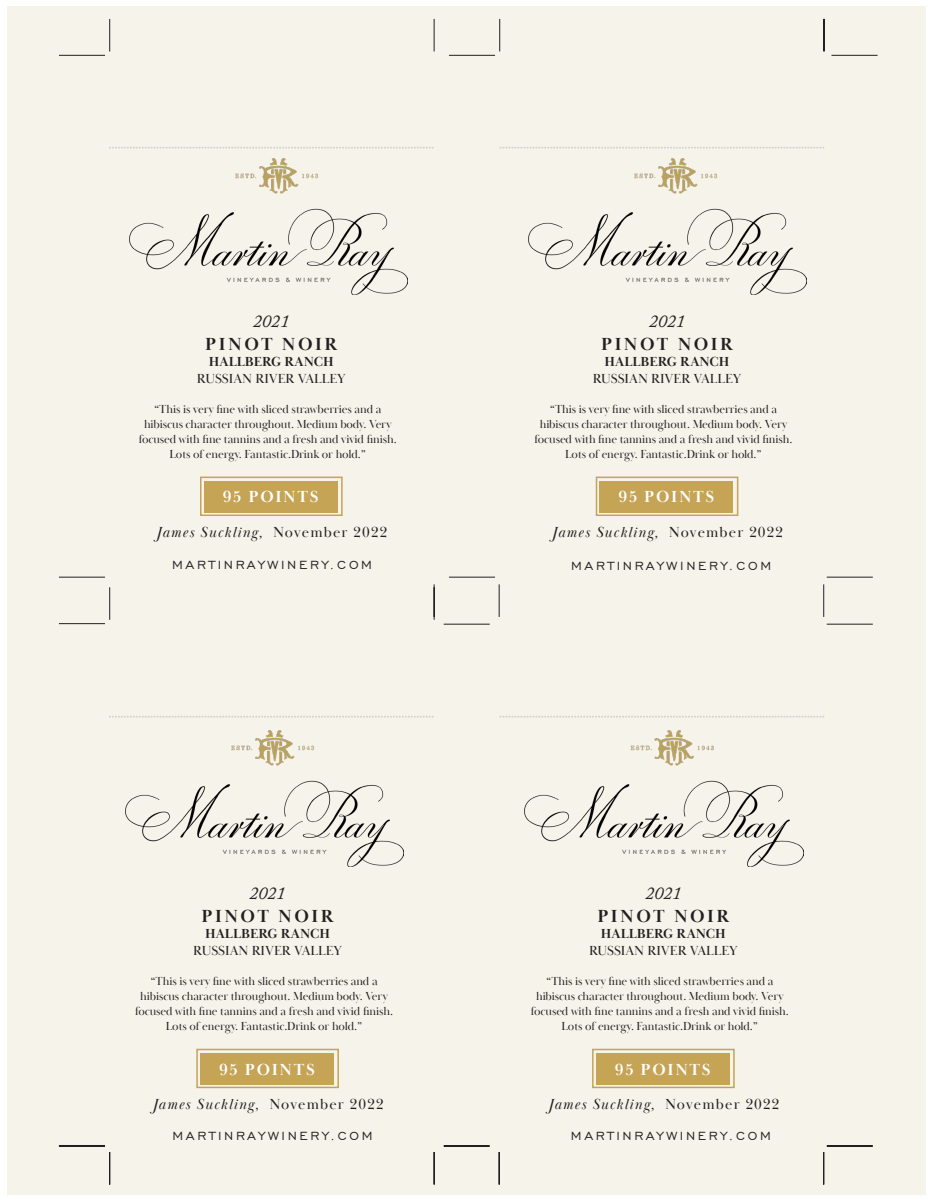
<style>
.page{position:relative;width:932px;height:1202px;background:#fff}
.page>*{position:absolute;margin:0;border:0;box-sizing:border-box;transform-origin:0 0}
.t1{font:700 18px/22.5px "Baskerville Display PT";letter-spacing:.14em;color:#231f20;text-align:center}
.t2{font:700 16.5px "Baskerville Display PT";letter-spacing:.1em;color:#fff}
.t3{font:italic 15px "Baskerville Display PT";letter-spacing:.08em;color:#231f20}
.t4{font:15px "Engravers Gothic BT";letter-spacing:.18em;color:#231f20}
.t5{font:13.5px "Baskerville Display PT";color:#231f20}
.t6{font:700 13.5px "Baskerville Display PT";color:#231f20}
.Copy{font:12px/15px "Baskerville Poster PT";letter-spacing:-.01em;color:#231f20;text-align:center}
.s1{font-family:"Adobe Caslon Pro";font-weight:400;font-style:italic}
.s2{font-family:"Baskerville Display PT"}
.s3{font-style:normal}
</style>
<div class="page">
<div style="left:7px;top:7px;width:918px;height:1188px;background:#f6f3eb"></div>
<svg style="left:499px;top:147px;width:325px;height:1px"></svg>
<svg style="left:109px;top:147px;width:324px;height:1px"></svg>
<svg style="left:499px;top:716px;width:325px;height:1px"></svg>
<svg style="left:109px;top:716px;width:324px;height:1px"></svg>
<hr style="left:434px;top:584px;width:1px;height:33px;background:#231f20">
<hr style="left:826px;top:624px;width:46px;height:1px;background:#231f20">
<hr style="left:499px;top:584px;width:1px;height:33px;background:#231f20">
<hr style="left:823px;top:584px;width:1px;height:33px;background:#231f20">
<hr style="left:434px;top:19px;width:1px;height:32px;background:#231f20">
<hr style="left:109px;top:19px;width:1px;height:32px;background:#231f20">
<hr style="left:59px;top:55px;width:46px;height:1px;background:#231f20">
<hr style="left:59px;top:577px;width:46px;height:1px;background:#231f20">
<hr style="left:434px;top:587px;width:1px;height:33px;background:#231f20">
<hr style="left:109px;top:587px;width:1px;height:33px;background:#231f20">
<hr style="left:59px;top:623px;width:46px;height:1px;background:#231f20">
<hr style="left:499px;top:19px;width:1px;height:32px;background:#231f20">
<hr style="left:449px;top:55px;width:46px;height:1px;background:#231f20">
<hr style="left:449px;top:577px;width:46px;height:1px;background:#231f20">
<hr style="left:826px;top:577px;width:46px;height:1px;background:#231f20">
<hr style="left:443px;top:624px;width:46px;height:1px;background:#231f20">
<hr style="left:823px;top:19px;width:1px;height:32px;background:#231f20">
<hr style="left:831px;top:55px;width:46px;height:1px;background:#231f20">
<hr style="left:59px;top:1145px;width:46px;height:1px;background:#231f20">
<hr style="left:109px;top:1152px;width:1px;height:32px;background:#231f20">
<hr style="left:434px;top:1152px;width:1px;height:32px;background:#231f20">
<hr style="left:499px;top:1152px;width:1px;height:32px;background:#231f20">
<hr style="left:823px;top:1152px;width:1px;height:32px;background:#231f20">
<hr style="left:826px;top:1145px;width:46px;height:1px;background:#231f20">
<hr style="left:443px;top:1145px;width:46px;height:1px;background:#231f20">
<img style="left:129px;top:158px;width:278px;height:136px">
<img style="left:528px;top:158px;width:279px;height:136px">
<div style="left:204px;top:481px;width:133px;height:31px;background:#c6a456"></div>
<div style="left:200px;top:476px;width:142px;height:40px;border:2px solid #c6a456"></div>
<div style="left:599px;top:481px;width:134px;height:31px;background:#c6a456"></div>
<div style="left:595px;top:476px;width:143px;height:40px;border:2px solid #c6a456"></div>
<img style="left:125px;top:730px;width:279px;height:136px">
<img style="left:525px;top:730px;width:278px;height:136px">
<div style="left:200px;top:1053px;width:134px;height:31px;background:#c6a456"></div>
<div style="left:196px;top:1048px;width:143px;height:40px;border:2px solid #c6a456"></div>
<div style="left:595px;top:1053px;width:134px;height:31px;background:#c6a456"></div>
<div style="left:592px;top:1048px;width:142px;height:40px;border:2px solid #c6a456"></div>
<p class="t1" style="left:205px;top:311px;width:134px"><span class="s1">2021<br></span>PINOT NOIR</p>
<p class="t6" style="left:209px;top:354px;width:126px">HALLBERG RANCH</p>
<p class="t5" style="left:197px;top:370px;width:150px">RUSSIAN RIVER VALLEY</p>
<p class="Copy" style="left:139px;top:402px;width:259px"><span class="s2">“</span>This is very fine with sliced strawberries and a hibiscus character throughout. Medium body. Very focused with fine tannins and a fresh and vivid finish.<br>Lots of energy. Fantastic.Drink or hold.<span class="s2">”</span></p>
<p class="t2" style="left:223px;top:487px;width:97px">95 POINTS</p>
<p class="t3" style="left:157px;top:523px;width:232px">James Suckling, <span class="s3">November 2022</span></p>
<p class="t4" style="left:172px;top:557px;width:201px">MARTINRAYWINERY.COM</p>
<p class="t1" style="left:201px;top:882px;width:134px"><span class="s1">2021<br></span>PINOT NOIR</p>
<p class="t6" style="left:205px;top:926px;width:126px">HALLBERG RANCH</p>
<p class="t5" style="left:193px;top:942px;width:150px">RUSSIAN RIVER VALLEY</p>
<p class="Copy" style="left:135px;top:973px;width:259px"><span class="s2">“</span>This is very fine with sliced strawberries and a hibiscus character throughout. Medium body. Very focused with fine tannins and a fresh and vivid finish.<br>Lots of energy. Fantastic.Drink or hold.<span class="s2">”</span></p>
<p class="t2" style="left:219px;top:1059px;width:97px">95 POINTS</p>
<p class="t3" style="left:153px;top:1095px;width:232px">James Suckling, <span class="s3">November 2022</span></p>
<p class="t1" style="left:601px;top:311px;width:134px"><span class="s1">2021<br></span>PINOT NOIR</p>
<p class="t6" style="left:604px;top:354px;width:126px">HALLBERG RANCH</p>
<p class="t5" style="left:592px;top:370px;width:150px">RUSSIAN RIVER VALLEY</p>
<p class="Copy" style="left:534px;top:402px;width:259px"><span class="s2">“</span>This is very fine with sliced strawberries and a hibiscus character throughout. Medium body. Very focused with fine tannins and a fresh and vivid finish.<br>Lots of energy. Fantastic.Drink or hold.<span class="s2">”</span></p>
<p class="t2" style="left:618px;top:487px;width:97px">95 POINTS</p>
<p class="t3" style="left:552px;top:523px;width:232px">James Suckling, <span class="s3">November 2022</span></p>
<p class="t4" style="left:571px;top:557px;width:201px">MARTINRAYWINERY.COM</p>
<p class="t1" style="left:597px;top:882px;width:134px"><span class="s1">2021<br></span>PINOT NOIR</p>
<p class="t6" style="left:601px;top:926px;width:126px">HALLBERG RANCH</p>
<p class="t5" style="left:589px;top:942px;width:150px">RUSSIAN RIVER VALLEY</p>
<p class="Copy" style="left:531px;top:973px;width:259px"><span class="s2">“</span>This is very fine with sliced strawberries and a hibiscus character throughout. Medium body. Very focused with fine tannins and a fresh and vivid finish.<br>Lots of energy. Fantastic.Drink or hold.<span class="s2">”</span></p>
<p class="t2" style="left:615px;top:1059px;width:97px">95 POINTS</p>
<p class="t3" style="left:549px;top:1095px;width:232px">James Suckling, <span class="s3">November 2022</span></p>
<p class="t4" style="left:172px;top:1127px;width:201px">MARTINRAYWINERY.COM</p>
<p class="t4" style="left:571px;top:1127px;width:201px">MARTINRAYWINERY.COM</p>
</div>
